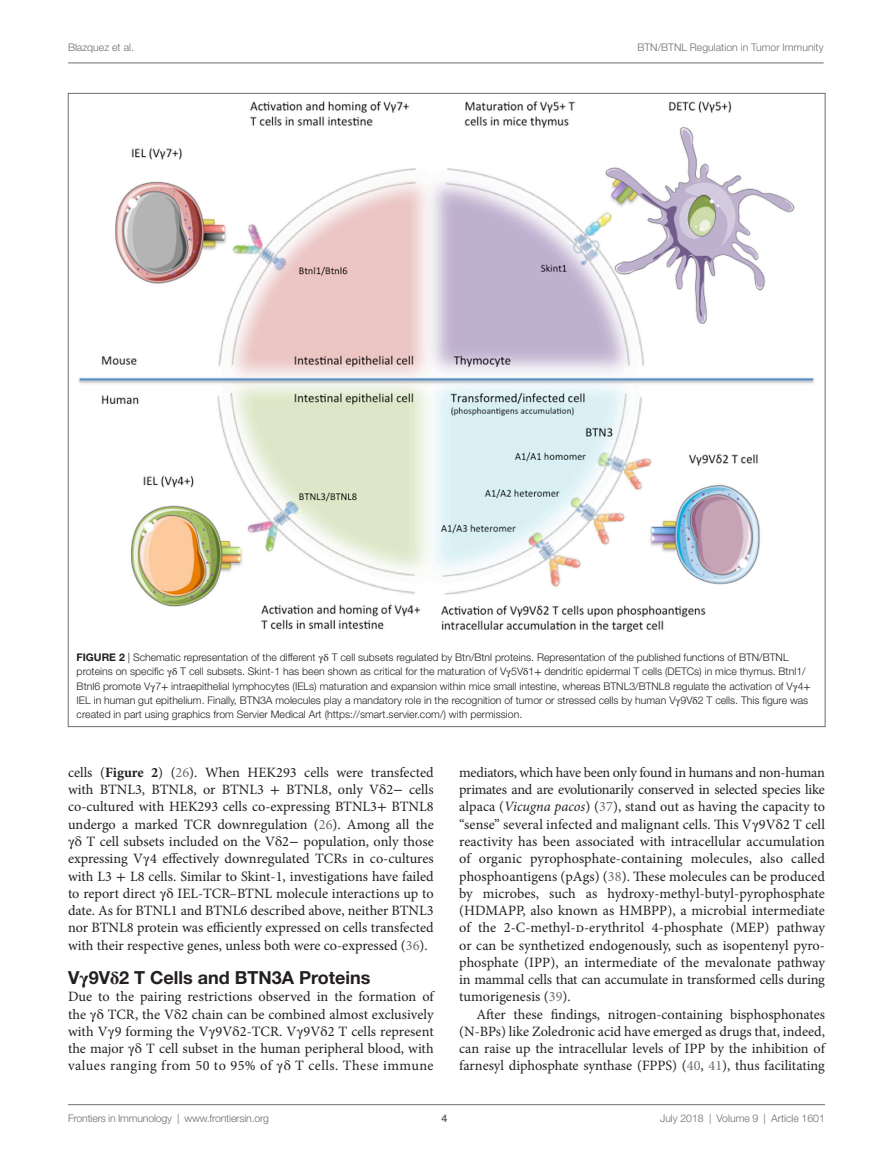
<style>
.page{position:relative;width:893px;height:1170px;background:#fff}
.page>*{position:absolute;margin:0;border:0;box-sizing:border-box;transform-origin:0 0}
.t1{font:700 18px "Helvetica Neue LT Std";color:#231f20}
.t2{font:14.25px/17.2px "Minion Pro";color:#231f20;text-align:justify}
.t3{font:300 10.5px/14.2px "Helvetica Neue LT Std";color:#231f20}
.t4{font:300 10.5px "Helvetica Neue LT Std";color:#6c6d70}
.t5{font:700 10.5px "Helvetica Neue LT Std";color:#231f20}
.t6{font:700 10.5px "Helvetica Neue LT Std";color:#6c6d70}
.s1{font-weight:700}
.s2{font-family:"STIX General";font-weight:400}
.s3{color:#6c6d70}
.s4{font-family:"STIX General"}
.s5{font-style:italic}
</style>
<div class="page">
<img style="left:78px;top:102px;width:737px;height:529px">
<hr style="left:68px;top:63px;width:756px;height:1px;background:#6c6d70">
<hr style="left:68px;top:1104px;width:757px;height:1px;background:#6c6d70">
<p class="t4" style="left:68px;top:41px;width:67px">Blazquez et al.</p>
<p class="t4" style="left:637px;top:41px;width:188px">BTN/BTNL Regulation in Tumor Immunity</p>
<p class="t3" style="left:77px;top:650px;width:736px;text-indent:33px"><span class="s1">e 2</span> | Schematic representation of the different <span class="s2">γδ</span> T cell subsets regulated by Btn/Btnl proteins. Representation of the published functions of BTN/BTNL proteins on specific <span class="s2">γδ</span> T cell subsets. Skint-1 has been shown as critical for the maturation of V<span class="s2">γ</span>5V<span class="s2">δ</span>1<span class="s2">+</span> dendritic epidermal T cells (DETCs) in mice thymus. Btnl1/ Btnl6 promote V<span class="s2">γ</span>7<span class="s2">+</span> intraepithelial lymphocytes (IELs) maturation and expansion within mice small intestine, whereas BTNL3/BTNL8 regulate the activation of V<span class="s2">γ</span>4<span class="s2">+ </span>IEL in human gut epithelium. Finally, BTN3A molecules play a mandatory role in the recognition of tumor or stressed cells by human V<span class="s2">γ</span>9V<span class="s2">δ</span>2 T cells. This figure was created in part using graphics from Servier Medical Art (https://smart.servier.com/) with permission.</p>
<p class="t5" style="left:77px;top:651px;width:18px">Figur</p>
<p class="t2" style="left:68px;top:763px;width:367px">cells (<span class="s1">Figure 2</span>) (<span class="s3">26</span>). When HEK293 cells were transfected with BTNL3, BTNL8, or BTNL3 <span class="s4">+</span> BTNL8, only V<span class="s4">δ</span>2<span class="s4">−</span> cells co-cultured with HEK293 cells co-expressing BTNL3<span class="s4">+</span> BTNL8 undergo a marked TCR downregulation (<span class="s3">26</span>). Among all the <span class="s4">γδ</span> T cell subsets included on the V<span class="s4">δ</span>2<span class="s4">−</span> population, only those expressing V<span class="s4">γ</span>4 effectively downregulated TCRs in co-cultures with L3 <span class="s4">+</span> L8 cells. Similar to Skint-1, investigations have failed to report direct <span class="s4">γδ</span> IEL-TCR–BTNL molecule interactions up to date. As for BTNL1 and BTNL6 described above, neither BTNL3 nor BTNL8 protein was efficiently expressed on cells transfected with their respective genes, unless both were co-expressed (<span class="s3">36</span>).</p>
<p class="t1" style="left:68px;top:966px;width:304px">V<span class="s4">γ</span>9V<span class="s4">δ</span>2 T Cells and BTN3A Proteins</p>
<p class="t2" style="left:68px;top:988px;width:367px">Due to the pairing restrictions observed in the formation of the <span class="s4">γδ</span> TCR, the V<span class="s4">δ</span>2 chain can be combined almost exclusively with V<span class="s4">γ</span>9 forming the V<span class="s4">γ</span>9V<span class="s4">δ</span>2-TCR. V<span class="s4">γ</span>9V<span class="s4">δ</span>2 T cells represent the major <span class="s4">γδ</span> T cell subset in the human peripheral blood, with values ranging from 50 to 95% of <span class="s4">γδ</span> T cells. These immune</p>
<p class="t2" style="left:459px;top:763px;width:367px">mediators, which have been only found in humans and non-human primates and are evolutionarily conserved in selected species like alpaca (<span class="s5">Vicugna pacos</span>) (<span class="s3">37</span>), stand out as having the capacity to “sense” several infected and malignant cells. This V<span class="s4">γ</span>9V<span class="s4">δ</span>2 T cell reactivity has been associated with intracellular accumulation of organic pyrophosphate-containing molecules, also called phosphoantigens (pAgs) (<span class="s3">38</span>). These molecules can be produced by microbes, such as hydroxy-methyl-butyl-pyrophosphate (HDMAPP, also known as HMBPP), a microbial intermediate of the 2-C-methyl-d-erythritol 4-phosphate (MEP) pathway or can be synthetized endogenously, such as isopentenyl pyro&shy;phosphate (IPP), an intermediate of the mevalonate pathway in mammal cells that can accumulate in transformed cells during tumorigenesis (<span class="s3">39</span>).</p>
<p class="t2" style="left:459px;top:1005px;width:367px;text-indent:17px">After these findings, nitrogen-containing bisphosphonates (N-BPs) like Zoledronic acid have emerged as drugs that, indeed, can raise up the intracellular levels of IPP by the inhibition of farnesyl diphosphate synthase (FPPS) (<span class="s3">40</span>, <span class="s3">41</span>), thus facilitating</p>
<p class="t4" style="left:68px;top:1111px;width:203px">Frontiers in Immunology | www.frontiersin.org</p>
<p class="t4" style="left:660px;top:1111px;width:166px">July 2018 | Volume 9 | Article 1601</p>
<p class="t6" style="left:441px;top:1111px;width:7px">4</p>
</div>
